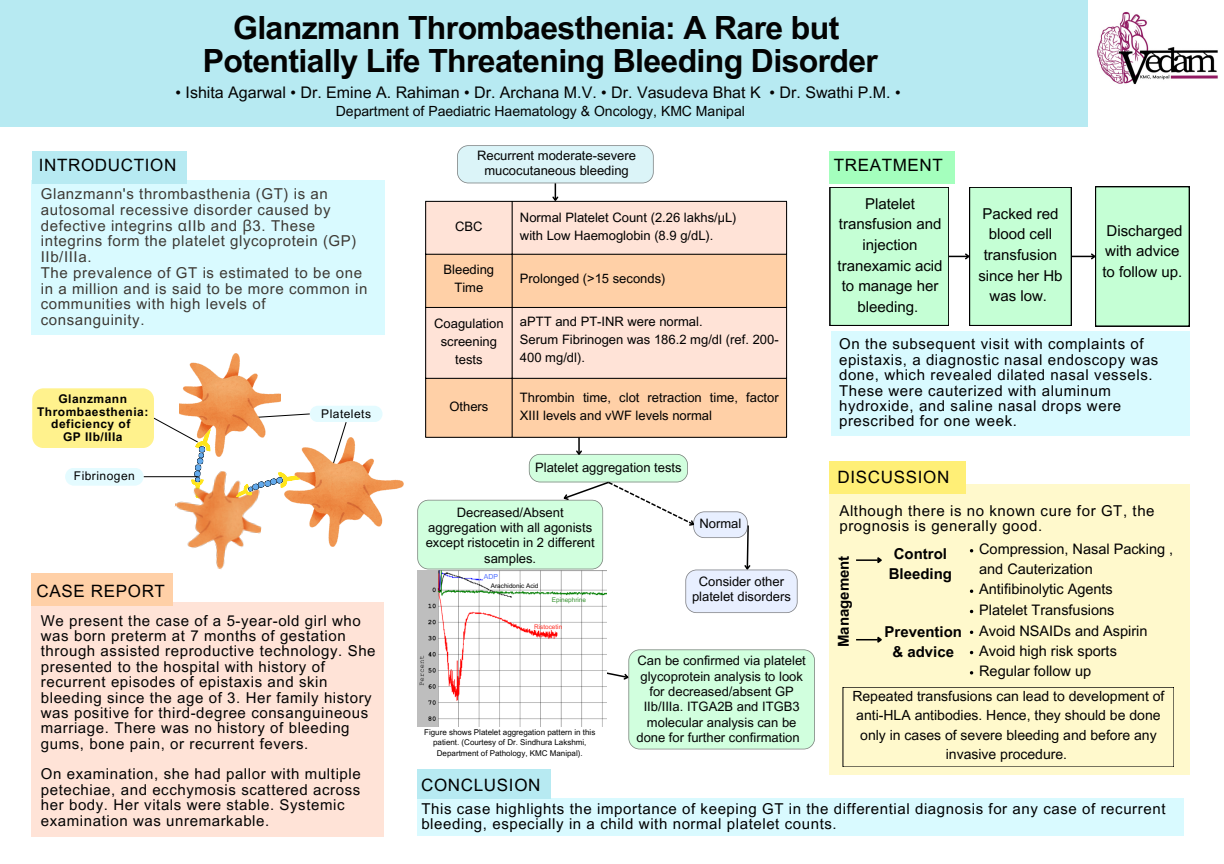
<style>
.page{position:relative;width:1224px;height:864px;background:#fff}
.page>*{position:absolute;margin:0;border:0;box-sizing:border-box;transform-origin:0 0}
.t1{font:700 32px/33.4px "Arial MT Pro";letter-spacing:-.02em;color:#030303;text-align:center}
.t2{font:17px "Arial MT Pro";letter-spacing:.04em;color:#000}
.t3{font:16px "Arial MT Pro";color:#030303}
.t4{font:15px/15.4px "Arial MT Pro";letter-spacing:.04em;color:#030303}
.t5{font:15px/15.4px "Arial MT Pro";letter-spacing:.04em;color:#000}
.t6{font:15px/15.8px "Arial MT Pro";letter-spacing:.04em;color:#3d3934}
.t7{font:15px/20.6px "Arial MT Pro";color:#000;text-align:center}
.t8{font:700 15px/20.6px "Arial MT Pro";color:#000;text-align:center}
.t9{font:14.5px/20.2px "Arial MT Pro";color:#000}
.t10{font:14px/19.5px "Arial MT Pro";color:#000;text-align:center}
.t11{font:14px "Arial MT Pro";color:#030303}
.t12{font:13px/15.4px "Arial MT Pro";color:#030303;text-align:center}
.t13{font:13px/18px "Arial MT Pro";color:#000;text-align:center}
.t14{font:700 12px/12.4px "Arial MT Pro";letter-spacing:.04em;color:#000;text-align:center}
.t15{font:12px "Arial MT Pro";letter-spacing:.04em;color:#000}
.t16{font:8px/10.1px "Arial MT Pro";color:#030303;text-align:center}
.t17{font:6.9px "Arial MT Pro";color:#5271ff}
.t18{font:6.4px "Arial MT Pro";color:#000}
.t19{font:6.4px "Arial MT Pro";color:#369230}
.t20{font:6.4px "Arial MT Pro";color:#fe2f25}
.s1{font-family:"Noto Sans"}
</style>
<div class="page">
<div style="left:0;top:0;width:1224px;height:127px;background:#b7eaf2"></div>
<img style="left:1089px;top:0;width:135px;height:127px">
<div style="left:831px;top:331px;width:359px;height:104px;background:#d9faff"></div>
<div style="left:829px;top:151px;width:126px;height:32px;background:#a4ffbd"></div>
<div style="left:417px;top:799px;width:767px;height:37px;background:#d9faff"></div>
<div style="left:417px;top:769px;width:134px;height:30px;background:#b7eaf2"></div>
<div style="left:31px;top:180px;width:353px;height:154px;background:#d9faff"></div>
<div style="left:32px;top:151px;width:154px;height:32px;background:#b7eaf2"></div>
<div style="left:31px;top:602px;width:352px;height:234px;background:#ffe3d7"></div>
<div style="left:31px;top:574px;width:142px;height:32px;background:#ffd0a7"></div>
<div style="left:426px;top:202px;width:360px;height:52px;background:#ffe3d7"></div>
<svg style="left:426px;top:255px;width:360px;height:182px;background:#fed6b8"></svg>
<hr style="left:425px;top:202px;width:1px;height:235px;background:#000">
<hr style="left:512px;top:202px;width:1px;height:235px;background:#000">
<hr style="left:786px;top:202px;width:1px;height:235px;background:#000">
<hr style="left:425px;top:201px;width:362px;height:1px;background:#000">
<hr style="left:425px;top:254px;width:362px;height:1px;background:#000">
<hr style="left:425px;top:307px;width:362px;height:1px;background:#000">
<hr style="left:425px;top:378px;width:362px;height:1px;background:#000">
<svg style="left:457px;top:145px;width:197px;height:58px"></svg>
<svg style="left:607px;top:649px;width:208px;height:100px;background:#d4fcdf"></svg>
<img style="left:288px;top:479px;width:116px;height:67px">
<img style="left:183px;top:354px;width:98px;height:103px">
<svg style="left:32px;top:388px;width:179px;height:98px"></svg>
<img style="left:168px;top:466px;width:94px;height:104px">
<svg style="left:233px;top:406px;width:150px;height:93px"></svg>
<svg style="left:830px;top:187px;width:359px;height:139px;background:#c6f8d4"></svg>
<svg style="left:417px;top:437px;width:381px;height:176px"></svg>
<img style="left:417px;top:570px;width:190px;height:157px">
<div style="left:829px;top:484px;width:360px;height:291px;background:#fff9cc"></div>
<div style="left:829px;top:461px;width:137px;height:32px;background:#ffef76"></div>
<svg style="left:856px;top:636px;width:26px;height:7px"></svg>
<hr style="left:856px;top:559px;width:22px;height:2px;background:#000">
<svg style="left:876px;top:557px;width:6px;height:6px"></svg>
<svg style="left:843px;top:687px;width:331px;height:80px"></svg>
<svg style="left:970px;top:671px;width:3px;height:4px"></svg>
<p class="t1" style="left:203px;top:15px;width:677px">Glanzmann Thrombaesthenia: A Rare but<br>Potentially Life Threatening Bleeding Disorder</p>
<p class="t3" style="left:176px;top:86px;width:727px">• Ishita Agarwal • Dr. Emine A. Rahiman • Dr. Archana M.V. • Dr. Vasudeva Bhat K • Dr. Swathi P.M. •</p>
<p class="t11" style="left:336px;top:106px;width:411px">Department of Paediatric Haematology &amp; Oncology, KMC Manipal</p>
<p class="t2" style="left:39px;top:159px;width:139px">INTRODUCTION</p>
<p class="t6" style="left:41px;top:188px;width:328px">Glanzmann's thrombasthenia (GT) is an autosomal recessive disorder caused by defective integrins <span class="s1">α</span>IIb and <span class="s1">β</span>3. These integrins form the platelet glycoprotein (GP)<br>IIb/IIIa.<br>The prevalence of GT is estimated to be one in a million and is said to be more common in communities with high levels of consanguinity.</p>
<h5 class="t14" style="left:37px;top:394px;width:113px">Glanzmann<br>Thrombaesthenia: deficiency of<br>GP IIb/IIIa</h5>
<h5 class="t15" style="left:74px;top:471px;width:63px">Fibrinogen</h5>
<h5 class="t2" style="left:36px;top:585px;width:130px">CASE REPORT</h5>
<p class="t15" style="left:321px;top:409px;width:51px">Platelets</p>
<p class="t4" style="left:41px;top:615px;width:336px">We present the case of a 5-year-old girl who was born preterm at 7 months of gestation through assisted reproductive technology. She presented to the hospital with history of recurrent episodes of epistaxis and skin bleeding since the age of 3. Her family history was positive for third-degree consanguineous marriage. There was no history of bleeding gums, bone pain, or recurrent fevers.</p>
<h5 class="t4" style="left:41px;top:768px;width:321px">On examination, she had pallor with multiple petechiae, and ecchymosis scattered across her body. Her vitals were stable. Systemic examination was unremarkable.</h5>
<h2 class="t12" style="left:477px;top:149px;width:160px">Recurrent moderate-severe mucocutaneous bleeding</h2>
<p class="t13" style="left:455px;top:219px;width:29px">CBC</p>
<h6 class="t13" style="left:520px;top:210px;width:218px">Normal Platelet Count (2.26 lakhs/μL)</h6>
<p class="t13" style="left:520px;top:228px;width:195px">with Low Haemoglobin (8.9 g/dL).</p>
<p class="t13" style="left:444px;top:263px;width:52px">Bleeding<br>Time</p>
<p class="t13" style="left:520px;top:272px;width:147px">Prolonged (&gt;15 seconds)</p>
<p class="t13" style="left:434px;top:316px;width:71px">Coagulation screening tests</p>
<h2 class="t13" style="left:520px;top:314px;width:184px">aPTT and PT-INR were normal.</h2>
<h5 class="t13" style="left:520px;top:332px;width:260px;text-align:left">Serum Fibrinogen was 186.2 mg/dl (ref. 200-<br>400 mg/dl).</h5>
<h5 class="t13" style="left:449px;top:399px;width:41px">Others</h5>
<p class="t13" style="left:520px;top:390px;width:260px;text-align:left">Thrombin time, clot retraction time, factor<br>XIII levels and vWF levels normal</p>
<h4 class="t12" style="left:535px;top:462px;width:148px">Platelet aggregation tests</h4>
<h4 class="t12" style="left:426px;top:506px;width:171px">Decreased/Absent aggregation with all agonists except ristocetin in 2 different samples.</h4>
<p class="t17" style="left:484px;top:573px;width:16px">ADP</p>
<p class="t18" style="left:491px;top:584px;width:49px">Arachidonic Acid</p>
<h4 class="t19" style="left:552px;top:597px;width:36px">Epinephrine</h4>
<h5 class="t20" style="left:534px;top:624px;width:30px">Ristocetin</h5>
<h5 class="t12" style="left:700px;top:517px;width:43px">Normal</h5>
<h2 class="t12" style="left:692px;top:575px;width:100px">Consider other platelet disorders</h2>
<h5 class="t16" style="left:424px;top:728px;width:173px">Figure shows Platelet aggregation pattern in this patient. (Courtesy of Dr. Sindhura Lakshmi,<br>Department of Pathology, KMC Manipal).</h5>
<h2 class="t2" style="left:421px;top:779px;width:121px">CONCLUSION</h2>
<h5 class="t12" style="left:636px;top:655px;width:171px">Can be confirmed via platelet glycoprotein analysis to look for decreased/absent GP<br>IIb/IIIa. ITGA2B and ITGB3 molecular analysis can be done for further confirmation</h5>
<h3 class="t2" style="left:834px;top:158px;width:111px">TREATMENT</h3>
<p class="t7" style="left:838px;top:195px;width:106px">Platelet transfusion and injection tranexamic acid to manage her bleeding.</p>
<p class="t7" style="left:978px;top:205px;width:86px">Packed red blood cell transfusion since her Hb was low.</p>
<p class="t7" style="left:1102px;top:222px;width:82px;text-align:left">Discharged with advice to follow up.</p>
<p class="t5" style="left:839px;top:338px;width:321px">On the subsequent visit with complaints of epistaxis, a diagnostic nasal endoscopy was done, which revealed dilated nasal vessels.<br>These were cauterized with aluminum hydroxide, and saline nasal drops were prescribed for one week.</p>
<h2 class="t2" style="left:838px;top:471px;width:113px">DISCUSSION</h2>
<p class="t5" style="left:839px;top:505px;width:317px">Although there is no known cure for GT, the prognosis is generally good.</p>
<p class="t9" style="left:979px;top:541px;width:196px">Compression, Nasal Packing , and Cauterization</p>
<p class="t9" style="left:979px;top:581px;width:135px">Antifibinolytic Agents</p>
<p class="t9" style="left:979px;top:601px;width:137px">Platelet Transfusions</p>
<p class="t9" style="left:979px;top:622px;width:170px">Avoid NSAIDs and Aspirin</p>
<p class="t9" style="left:979px;top:642px;width:139px">Avoid high risk sports</p>
<p class="t9" style="left:979px;top:663px;width:113px">Regular follow up</p>
<p class="t10" style="left:852px;top:688px;width:314px">Repeated transfusions can lead to development of anti-HLA antibodies. Hence, they should be done only in cases of severe bleeding and before any invasive procedure.</p>
<p class="t8" style="left:889px;top:545px;width:65px">Control<br>Bleeding</p>
<p class="t8" style="left:835px;top:647px;width:93px;rotate:-90deg">Management</p>
<p class="t8" style="left:885px;top:623px;width:79px">Prevention &amp; advice</p>
<p class="t5" style="left:421px;top:803px;width:746px">This case highlights the importance of keeping GT in the differential diagnosis for any case of recurrent bleeding, especially in a child with normal platelet counts.</p>
</div>
